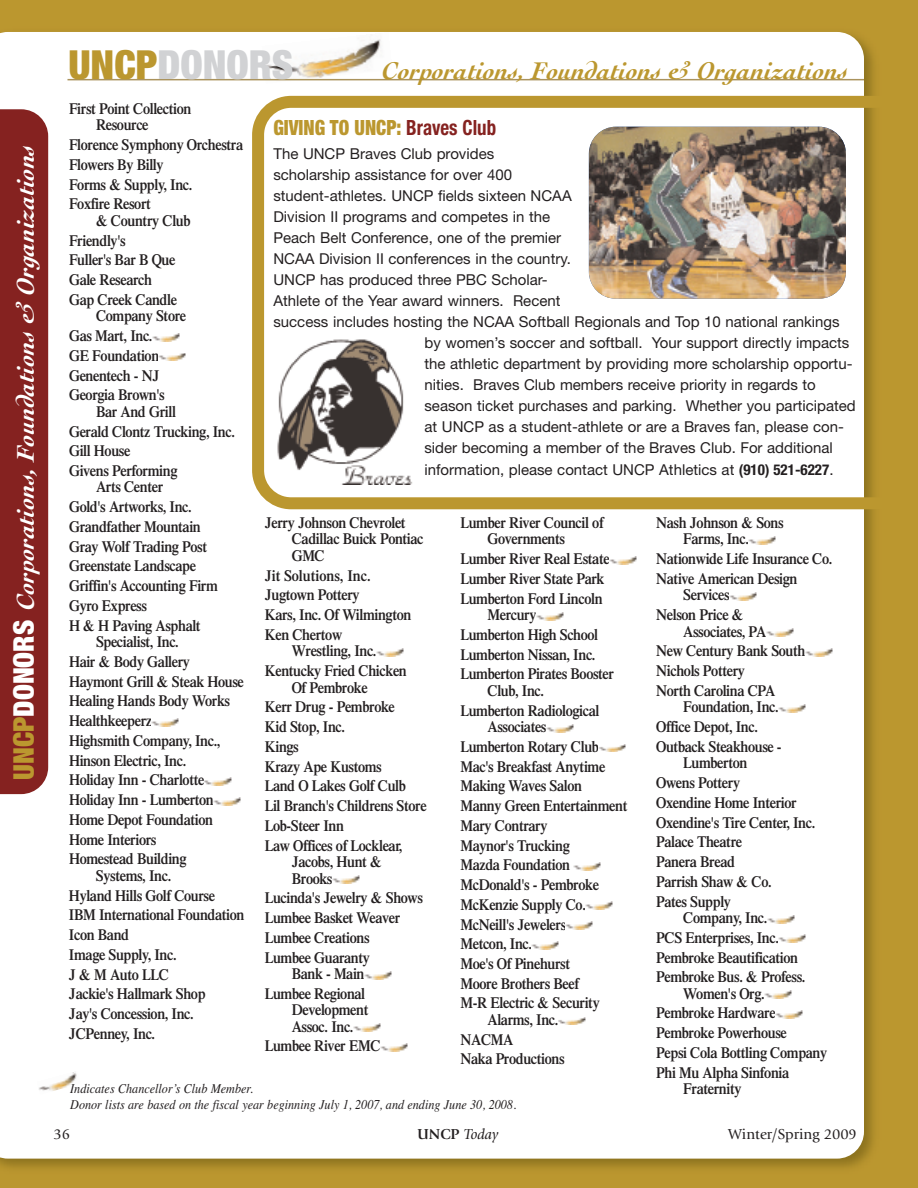
<style>
.page{position:relative;width:918px;height:1188px;background:#bb972f}
.page>*{position:absolute;margin:0;border:0;box-sizing:border-box;transform-origin:0 0}
.t1{font:900 condensed 40.2px "Helvetica Neue";color:#d1d2d4}
.t2{font:italic 700 25.5px "Cochin";color:#fff}
.t3{font:italic 700 25.5px "Cochin";color:#bb972f}
.t4{font:900 condensed 21px "Helvetica Neue";color:#bb972f;scale:.9 1}
.t5{font:600 15.75px/19.8px "Times";letter-spacing:-.025em;color:#231f20;scale:.9 1}
.t6{font:15px "Helvetica Neue";color:#231f20}
.t7{font:15px "Giovanni";color:#231f20}
.t8{font:italic 15px "Giovanni";color:#231f20}
.t9{font:italic 13.5px/16.2px "Times";color:#231f20;scale:.9 1}
.s1{font-family:"Helvetica Neue";font-weight:900;font-style:normal;font-stretch:condensed;font-size:28.5px;color:#bb972f}
.s2{font-family:"Helvetica Neue";font-weight:900;font-style:normal;font-stretch:condensed;font-size:28.5px}
.s3{color:#bb972f}
.s4{font-weight:700;color:#852220}
.s5{font-weight:700;font-stretch:condensed}
.s6{font-weight:700;font-style:normal}
</style>
<div class="page">
<div style="left:0;top:32px;width:864px;height:1127px;background:#fff"></div>
<img style="left:37px;top:1071px;width:44px;height:24px">
<img style="left:262px;top:33px;width:130px;height:51px">
<img style="left:775px;top:1011px;width:28px;height:8px">
<img style="left:764px;top:991px;width:28px;height:8px">
<img style="left:779px;top:935px;width:28px;height:8px">
<img style="left:767px;top:915px;width:28px;height:8px">
<img style="left:778px;top:705px;width:28px;height:7px">
<img style="left:805px;top:649px;width:28px;height:7px">
<img style="left:766px;top:629px;width:28px;height:8px">
<img style="left:729px;top:593px;width:28px;height:7px">
<img style="left:749px;top:537px;width:28px;height:7px">
<img style="left:558px;top:1017px;width:28px;height:8px">
<img style="left:532px;top:941px;width:28px;height:8px">
<img style="left:566px;top:922px;width:28px;height:8px">
<img style="left:586px;top:902px;width:28px;height:8px">
<img style="left:573px;top:863px;width:28px;height:7px">
<img style="left:599px;top:744px;width:28px;height:8px">
<img style="left:546px;top:724px;width:28px;height:8px">
<img style="left:536px;top:612px;width:28px;height:8px">
<img style="left:609px;top:556px;width:28px;height:8px">
<img style="left:380px;top:1044px;width:28px;height:8px">
<img style="left:353px;top:1024px;width:28px;height:8px">
<img style="left:364px;top:971px;width:28px;height:8px">
<img style="left:332px;top:876px;width:28px;height:8px">
<img style="left:376px;top:649px;width:28px;height:7px">
<img style="left:213px;top:797px;width:29px;height:8px">
<img style="left:204px;top:778px;width:28px;height:7px">
<img style="left:152px;top:718px;width:28px;height:8px">
<img style="left:159px;top:353px;width:28px;height:8px">
<img style="left:152px;top:333px;width:28px;height:8px">
<hr style="left:68px;top:79px;width:796px;height:1px;background:#aa935d">
<svg style="left:252px;top:96px;width:625px;height:413px;background:#f5f1e4"></svg>
<div style="left:0;top:109px;width:48px;height:685px;background:#852220"></div>
<img style="left:589px;top:127px;width:257px;height:172px;border-radius:27px">
<div style="left:275px;top:337px;width:144px;height:149px;background:#fff"></div>
<img style="left:277px;top:339px;width:136px;height:146px">
<h2 class="t2" style="left:11px;top:780px;width:638px;rotate:-90deg"><span class="s1">UNCP</span><span class="s2">DONORS</span> Corporations, Foundations &amp; Organizations</h2>
<h1 class="t1" style="left:68px;top:40px;width:227px"><span class="s3">UNCP</span>DONORS</h1>
<h2 class="t3" style="left:382px;top:55px;width:467px">Corporations, Foundations &amp; Organizations</h2>
<p class="t5" style="left:96px;top:102px;width:107px;line-height:16.5px;text-indent:-27px">First Point Collection<br>Resource</p>
<p class="t5" style="left:69px;top:136px;width:195px">Florence Symphony Orchestra<br>Flowers By Billy<br>Forms &amp; Supply, Inc.<br>Foxfire Resort</p>
<p class="t5" style="left:69px;top:212px;width:137px;text-indent:27px">&amp; Country Club<br>Friendly's<br>Fuller's Bar B Que<br>Gale Research<br>Gap Creek Candle</p>
<p class="t5" style="left:69px;top:308px;width:132px;text-indent:27px">Company Store<br>Gas Mart, Inc.<br>GE Foundation<br>Genentech - NJ<br>Georgia Brown's</p>
<p class="t5" style="left:69px;top:403px;width:186px;text-indent:27px">Bar And Grill<br>Gerald Clontz Trucking, Inc.<br>Gill House<br>Givens Performing</p>
<p class="t5" style="left:69px;top:479px;width:167px;text-indent:27px">Arts Center<br>Gold's Artworks, Inc.<br>Grandfather Mountain<br>Gray Wolf Trading Post<br>Greenstate Landscape<br>Griffin's Accounting Firm<br>Gyro Express<br>H &amp; H Paving Asphalt</p>
<p class="t5" style="left:69px;top:633px;width:196px;text-indent:27px">Specialist, Inc.<br>Hair &amp; Body Gallery<br>Haymont Grill &amp; Steak House<br>Healing Hands Body Works<br>Healthkeeperz<br>Highsmith Company, Inc.,<br>Hinson Electric, Inc.<br>Holiday Inn - Charlotte<br>Holiday Inn - Lumberton<br>Home Depot Foundation<br>Home Interiors<br>Homestead Building</p>
<p class="t5" style="left:69px;top:867px;width:196px;text-indent:27px">Systems, Inc.<br>Hyland Hills Golf Course<br>IBM International Foundation<br>Icon Band<br>Image Supply, Inc.<br>J &amp; M Auto LLC<br>Jackie's Hallmark Shop<br>Jay's Concession, Inc.<br>JCPenney, Inc.</p>
<h3 class="t4" style="left:273px;top:115px;width:249px">GIVING TO UNCP: <span class="s4">Braves Club</span></h3>
<p class="t6" style="left:273px;top:145px;width:222px">The UNCP Braves Club provides</p>
<p class="t6" style="left:273px;top:166px;width:240px">scholarship assistance for over 400</p>
<p class="t6" style="left:273px;top:187px;width:300px">student-athletes. UNCP fields sixteen NCAA</p>
<p class="t6" style="left:273px;top:208px;width:278px">Division II programs and competes in the</p>
<p class="t6" style="left:273px;top:229px;width:289px">Peach Belt Conference, one of the premier</p>
<p class="t6" style="left:273px;top:250px;width:299px">NCAA Division II conferences in the country.</p>
<p class="t6" style="left:273px;top:271px;width:276px">UNCP has produced three PBC Scholar-</p>
<p class="t6" style="left:273px;top:292px;width:289px">Athlete of the Year award winners. Recent</p>
<p class="t6" style="left:273px;top:313px;width:568px">success includes hosting the NCAA Softball Regionals and Top 10 national rankings</p>
<p class="t6" style="left:424px;top:334px;width:426px">by women’s soccer and softball. Your support directly impacts</p>
<p class="t6" style="left:425px;top:355px;width:430px">the athletic department by providing more scholarship opportu-</p>
<p class="t6" style="left:424px;top:376px;width:393px">nities. Braves Club members receive priority in regards to</p>
<p class="t6" style="left:424px;top:397px;width:433px">season ticket purchases and parking. Whether you participated</p>
<p class="t6" style="left:424px;top:418px;width:421px">at UNCP as a student-athlete or are a Braves fan, please con-</p>
<p class="t6" style="left:424px;top:439px;width:410px">sider becoming a member of the Braves Club. For additional</p>
<p class="t6" style="left:424px;top:460px;width:411px">information, please contact UNCP Athletics at <span class="s5">(910) 521-6227</span>.</p>
<p class="t5" style="left:656px;top:516px;width:143px;line-height:16.5px;text-align:center">Nash Johnson &amp; Sons<br>Farms, Inc.</p>
<p class="t5" style="left:656px;top:550px;width:197px">Nationwide Life Insurance Co.<br>Native American Design</p>
<p class="t5" style="left:656px;top:587px;width:99px;text-indent:27px">Services<br>Nelson Price &amp;</p>
<p class="t5" style="left:656px;top:623px;width:167px;text-indent:27px">Associates, PA<br>New Century Bank South<br>Nichols Pottery<br>North Carolina CPA</p>
<p class="t5" style="left:656px;top:699px;width:141px;text-indent:27px">Foundation, Inc.<br>Office Depot, Inc.<br>Outback Steakhouse -</p>
<p class="t5" style="left:656px;top:755px;width:178px;text-indent:27px">Lumberton<br>Owens Pottery<br>Oxendine Home Interior<br>Oxendine's Tire Center, Inc.<br>Palace Theatre<br>Panera Bread<br>Parrish Shaw &amp; Co.<br>Pates Supply</p>
<p class="t5" style="left:656px;top:909px;width:167px;text-indent:27px">Company, Inc.<br>PCS Enterprises, Inc.<br>Pembroke Beautification<br>Pembroke Bus. &amp; Profess.</p>
<p class="t5" style="left:656px;top:985px;width:191px;text-indent:27px">Women's Org.<br>Pembroke Hardware<br>Pembroke Powerhouse<br>Pepsi Cola Bottling Company<br>Phi Mu Alpha Sinfonia</p>
<p class="t5" style="left:683px;top:1080px;width:66px">Fraternity</p>
<p class="t5" style="left:487px;top:516px;width:131px;line-height:16.5px;text-indent:-27px">Lumber River Council of<br>Governments</p>
<p class="t5" style="left:460px;top:550px;width:167px">Lumber River Real Estate<br>Lumber River State Park<br>Lumberton Ford Lincoln</p>
<p class="t5" style="left:460px;top:606px;width:172px;text-indent:27px">Mercury<br>Lumberton High School<br>Lumberton Nissan, Inc.<br>Lumberton Pirates Booster</p>
<p class="t5" style="left:460px;top:682px;width:156px;text-indent:27px">Club, Inc.<br>Lumberton Radiological</p>
<p class="t5" style="left:460px;top:718px;width:187px;text-indent:27px">Associates<br>Lumberton Rotary Club<br>Mac's Breakfast Anytime<br>Making Waves Salon<br>Manny Green Entertainment<br>Mary Contrary<br>Maynor's Trucking<br>Mazda Foundation<br>McDonald's - Pembroke<br>McKenzie Supply Co.<br>McNeill's Jewelers<br>Metcon, Inc.<br>Moe's Of Pinehurst<br>Moore Brothers Beef<br>M-R Electric &amp; Security</p>
<p class="t5" style="left:460px;top:1011px;width:117px;text-indent:27px">Alarms, Inc.<br>NACMA<br>Naka Productions</p>
<p class="t5" style="left:292px;top:516px;width:148px;line-height:16.5px;text-indent:-27px">Jerry Johnson Chevrolet<br>Cadillac Buick Pontiac<br>GMC</p>
<p class="t5" style="left:265px;top:567px;width:164px">Jit Solutions, Inc.<br>Jugtown Pottery<br>Kars, Inc. Of Wilmington<br>Ken Chertow</p>
<p class="t5" style="left:265px;top:643px;width:159px;text-align:center">Wrestling, Inc.<br>Kentucky Fried Chicken</p>
<p class="t5" style="left:265px;top:679px;width:181px;text-indent:27px">Of Pembroke<br>Kerr Drug - Pembroke<br>Kid Stop, Inc.<br>Kings<br>Krazy Ape Kustoms<br>Land O Lakes Golf Culb<br>Lil Branch's Childrens Store<br>Lob-Steer Inn<br>Law Offices of Locklear,</p>
<p class="t5" style="left:292px;top:855px;width:102px;line-height:16.5px">Jacobs, Hunt &amp;<br>Brooks</p>
<p class="t5" style="left:265px;top:890px;width:177px">Lucinda's Jewelry &amp; Shows<br>Lumbee Basket Weaver<br>Lumbee Creations<br>Lumbee Guaranty</p>
<p class="t5" style="left:265px;top:965px;width:113px;text-align:right">Bank - Main<br>Lumbee Regional</p>
<p class="t5" style="left:292px;top:1003px;width:87px;line-height:16.5px">Development<br>Assoc. Inc.</p>
<p class="t5" style="left:265px;top:1038px;width:130px">Lumbee River EMC</p>
<p class="t9" style="left:70px;top:1080px;width:497px">Indicates Chancellor’s Club Member.<br>Donor lists are based on the fiscal year beginning July 1, 2007, and ending June 30, 2008.</p>
<p class="t7" style="left:54px;top:1128px;width:18px">36</p>
<p class="t8" style="left:418px;top:1128px;width:82px"><span class="s6">UNCP</span> Today</p>
<p class="t7" style="left:728px;top:1128px;width:130px">Winter/Spring 2009</p>
</div>
